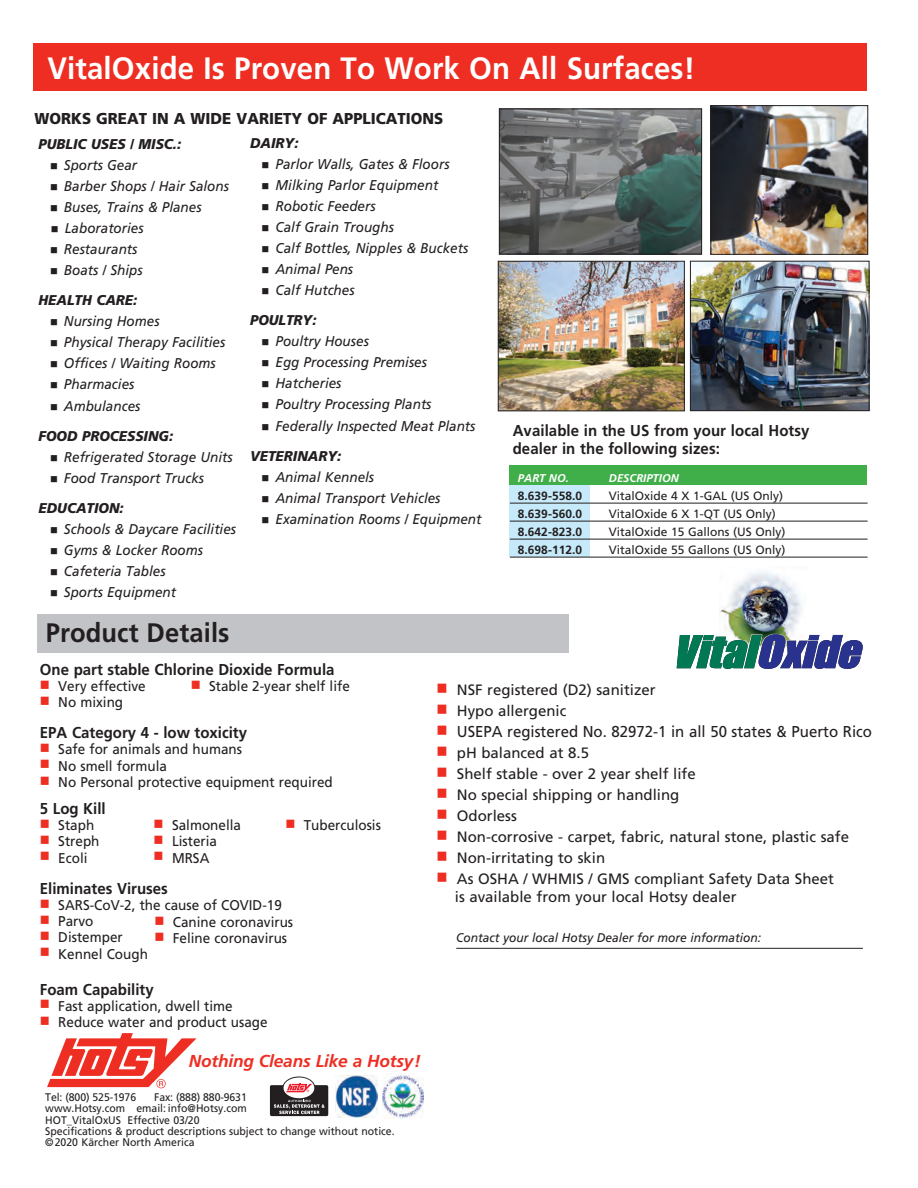
<style>
.page{position:relative;width:918px;height:1188px;background:#fff}
.page>*{position:absolute;margin:0;border:0;box-sizing:border-box;transform-origin:0 0}
.t1{font:700 30.9px "Frutiger LT Std";letter-spacing:.005em;color:#fff;scale:.95 1}
.t2{font:700 26.85px "Frutiger LT Std";letter-spacing:.005em;color:#231f20;scale:.95 1}
.t3{font:italic 700 17.25px "Frutiger LT Std";letter-spacing:-.01em;color:#ee2e22}
.t4{font:700 15.75px/18px "Frutiger LT Std";color:#231f20;scale:.95 1}
.t5{font:15.75px "Frutiger LT Std";color:#231f20;scale:.95 1}
.t6{font:900 15.75px "Frutiger LT Std";color:#231f20;scale:.95 1}
.t7{font:15px/18px "Frutiger LT Std";color:#231f20}
.t8{font:italic 14.1px/30px "Frutiger LT Std";color:#231f20;scale:.95 1}
.t9{font:14.1px "Frutiger LT Std";color:#231f20;scale:.95 1}
.t10{font:italic 900 14.1px/30px "Frutiger LT Std";color:#231f20;scale:.95 1}
.t11{font:italic 12.6px "Frutiger LT Std";color:#231f20;scale:.95 1}
.t12{font:12px "Frutiger LT Std";color:#231f20}
.t13{font:700 12px "Frutiger LT Std";color:#231f20}
.t14{font:italic 700 11.25px "Frutiger LT Std";color:#fff}
.t15{font:10.95px/11.2px "Frutiger LT Std";color:#231f20;scale:.95 1}
.s1{font-weight:900}
.s2{font-weight:400}
.s3{color:#ee2e22}
</style>
<div class="page">
<hr style="left:456px;top:948px;width:407px;height:1px;background:#231f20">
<svg style="left:47px;top:1033px;width:150px;height:55px"></svg>
<div style="left:33px;top:43px;width:834px;height:48px;background:#ee2e22"></div>
<img style="left:501px;top:111px;width:199px;height:141px">
<div style="left:499px;top:109px;width:203px;height:145px;border:1px solid #231f20"></div>
<img style="left:713px;top:107px;width:153px;height:146px">
<div style="left:711px;top:105px;width:157px;height:150px;border:1px solid #231f20"></div>
<img style="left:500px;top:263px;width:183px;height:146px">
<div style="left:498px;top:261px;width:187px;height:150px;border:1px solid #231f20"></div>
<div style="left:38px;top:614px;width:531px;height:39px;background:#c2c3c6"></div>
<img style="left:719px;top:571px;width:83px;height:62px">
<svg style="left:676px;top:633px;width:187px;height:36px"></svg>
<img style="left:692px;top:263px;width:175px;height:146px">
<div style="left:690px;top:261px;width:179px;height:150px;border:1px solid #231f20"></div>
<div style="left:510px;top:480px;width:80px;height:77px;background:#c6eafa"></div>
<div style="left:510px;top:466px;width:357px;height:19px;background:#40ae49"></div>
<hr style="left:510px;top:503px;width:358px;height:1px;background:#231f20">
<hr style="left:510px;top:521px;width:358px;height:1px;background:#231f20">
<hr style="left:510px;top:539px;width:358px;height:1px;background:#231f20">
<hr style="left:510px;top:557px;width:358px;height:1px;background:#231f20">
<svg style="left:283px;top:1076px;width:32px;height:23px"></svg>
<div style="left:284px;top:1077px;width:30px;height:21px;background:#fff;border-radius:50%"></div>
<svg style="left:270px;top:1083px;width:58px;height:33px;background:#6b595b"></svg>
<img style="left:335px;top:1076px;width:42px;height:42px">
<img style="left:382px;top:1075px;width:41px;height:44px">
<h1 class="t1" style="left:47px;top:50px;width:683px">VitalOxide Is Proven To Work On All Surfaces!</h1>
<p class="t6" style="left:35px;top:109px;width:432px">WORKS GREAT IN A WIDE VARIETY OF APPLICATIONS</p>
<p class="t10" style="left:39px;top:129px;width:152px">PUBLIC USES / MISC.:</p>
<p class="t8" style="left:50px;top:150px;width:93px">■ Sports Gear</p>
<p class="t8" style="left:50px;top:171px;width:190px">■ Barber Shops / Hair Salons</p>
<p class="t8" style="left:50px;top:192px;width:161px">■ Buses, Trains &amp; Planes</p>
<p class="t8" style="left:51px;top:213px;width:99px">■ Laboratories</p>
<p class="t8" style="left:50px;top:234px;width:94px">■ Restaurants</p>
<p class="t8" style="left:39px;top:255px;width:111px;text-indent:12px">■ Boats / Ships<br><span class="s1">HEALTH CARE:</span></p>
<p class="t8" style="left:50px;top:306px;width:117px">■ Nursing Homes</p>
<p class="t8" style="left:50px;top:327px;width:186px">■ Physical Therapy Facilities</p>
<p class="t8" style="left:50px;top:348px;width:176px">■ Offices / Waiting Rooms</p>
<p class="t8" style="left:50px;top:369px;width:90px">■ Pharmacies</p>
<p class="t10" style="left:39px;top:391px;width:143px;text-indent:12px">■ <span class="s2">Ambulances<br></span>FOOD PROCESSING:</p>
<p class="t8" style="left:50px;top:442px;width:194px">■ Refrigerated Storage Units</p>
<p class="t8" style="left:39px;top:463px;width:176px;text-indent:12px">■ Food Transport Trucks<br><span class="s1">EDUCATION:</span></p>
<p class="t8" style="left:50px;top:514px;width:197px">■ Schools &amp; Daycare Facilities</p>
<p class="t8" style="left:50px;top:535px;width:163px">■ Gyms &amp; Locker Rooms</p>
<p class="t8" style="left:50px;top:556px;width:123px">■ Cafeteria Tables</p>
<p class="t8" style="left:50px;top:577px;width:134px">■ Sports Equipment</p>
<h2 class="t2" style="left:46px;top:617px;width:195px">Product Details</h2>
<p class="t10" style="left:250px;top:128px;width:52px">DAIRY:</p>
<p class="t8" style="left:262px;top:150px;width:199px">■ Parlor Walls, Gates &amp; Floors</p>
<p class="t8" style="left:262px;top:171px;width:187px">■ Milking Parlor Equipment</p>
<p class="t8" style="left:262px;top:192px;width:122px">■ Robotic Feeders</p>
<p class="t8" style="left:262px;top:213px;width:141px">■ Calf Grain Troughs</p>
<p class="t8" style="left:262px;top:234px;width:219px">■ Calf Bottles, Nipples &amp; Buckets</p>
<p class="t8" style="left:262px;top:255px;width:98px">■ Animal Pens</p>
<p class="t8" style="left:250px;top:276px;width:112px;text-indent:12px">■ Calf Hutches<br><span class="s1">POULTRY:</span></p>
<p class="t8" style="left:262px;top:327px;width:114px">■ Poultry Houses</p>
<p class="t8" style="left:262px;top:348px;width:176px">■ Egg Processing Premises</p>
<p class="t8" style="left:262px;top:369px;width:86px">■ Hatcheries</p>
<p class="t8" style="left:262px;top:390px;width:180px">■ Poultry Processing Plants</p>
<p class="t8" style="left:250px;top:411px;width:239px;text-indent:12px">■ Federally Inspected Meat Plants<br><span class="s1">VETERINARY:</span></p>
<p class="t8" style="left:262px;top:462px;width:120px">■ Animal Kennels</p>
<p class="t8" style="left:262px;top:483px;width:190px">■ Animal Transport Vehicles</p>
<p class="t8" style="left:262px;top:504px;width:233px">■ Examination Rooms / Equipment</p>
<p class="t4" style="left:513px;top:421px;width:314px">Available in the US from your local Hotsy dealer in the following sizes:</p>
<p class="t14" style="left:518px;top:472px;width:52px">PART NO.</p>
<p class="t14" style="left:609px;top:472px;width:72px">DESCRIPTION</p>
<p class="t13" style="left:518px;top:489px;width:66px">8.639-558.0</p>
<p class="t12" style="left:609px;top:489px;width:176px">VitalOxide 4 X 1-GAL (US Only)</p>
<p class="t13" style="left:518px;top:507px;width:66px">8.639-560.0</p>
<p class="t12" style="left:609px;top:507px;width:169px">VitalOxide 6 X 1-QT (US Only)</p>
<p class="t13" style="left:518px;top:525px;width:66px">8.642-823.0</p>
<p class="t12" style="left:609px;top:525px;width:178px">VitalOxide 15 Gallons (US Only)</p>
<p class="t13" style="left:518px;top:543px;width:66px">8.698-112.0</p>
<p class="t12" style="left:609px;top:543px;width:178px">VitalOxide 55 Gallons (US Only)</p>
<p class="t4" style="left:40px;top:660px;width:312px">One part stable Chlorine Dioxide Formula</p>
<p class="t9" style="left:40px;top:678px;width:113px"><span class="s3">■</span> Very effective</p>
<p class="t9" style="left:40px;top:694px;width:89px"><span class="s3">■</span> No mixing</p>
<p class="t4" style="left:40px;top:724px;width:220px">EPA Category 4 - low toxicity</p>
<p class="t9" style="left:40px;top:741px;width:214px"><span class="s3">■</span> Safe for animals and humans</p>
<p class="t9" style="left:40px;top:758px;width:135px"><span class="s3">■</span> No smell formula</p>
<p class="t9" style="left:40px;top:774px;width:310px"><span class="s3">■</span> No Personal protective equipment required</p>
<p class="t4" style="left:40px;top:800px;width:71px">5 Log Kill</p>
<p class="t9" style="left:40px;top:817px;width:59px"><span class="s3">■</span> Staph</p>
<p class="t9" style="left:40px;top:833px;width:64px"><span class="s3">■</span> Streph</p>
<p class="t9" style="left:40px;top:849px;width:52px"><span class="s3">■</span> Ecoli</p>
<p class="t4" style="left:40px;top:879px;width:136px">Eliminates Viruses</p>
<p class="t9" style="left:40px;top:897px;width:256px"><span class="s3">■</span> SARS-CoV-2, the cause of COVID-19</p>
<p class="t9" style="left:40px;top:913px;width:58px"><span class="s3">■</span> Parvo</p>
<p class="t9" style="left:40px;top:929px;width:89px"><span class="s3">■</span> Distemper</p>
<p class="t9" style="left:40px;top:945px;width:115px"><span class="s3">■</span> Kennel Cough</p>
<p class="t4" style="left:40px;top:980px;width:121px">Foam Capability</p>
<p class="t9" style="left:40px;top:998px;width:204px"><span class="s3">■</span> Fast application, dwell time</p>
<p class="t9" style="left:40px;top:1014px;width:241px"><span class="s3">■</span> Reduce water and product usage</p>
<p class="t9" style="left:191px;top:678px;width:169px"><span class="s3">■</span> Stable 2-year shelf life</p>
<p class="t9" style="left:285px;top:817px;width:102px"><span class="s3">■</span> Tuberculosis</p>
<p class="t9" style="left:154px;top:817px;width:93px"><span class="s3">■</span> Salmonella</p>
<p class="t9" style="left:154px;top:833px;width:68px"><span class="s3">■</span> Listeria</p>
<p class="t9" style="left:154px;top:849px;width:60px"><span class="s3">■</span> MRSA</p>
<p class="t9" style="left:154px;top:914px;width:148px"><span class="s3">■</span> Canine coronavirus</p>
<p class="t9" style="left:154px;top:930px;width:141px"><span class="s3">■</span> Feline coronavirus</p>
<p class="t3" style="left:189px;top:1051px;width:233px">Nothing Cleans Like a Hotsy!</p>
<p class="t15" style="left:45px;top:1092px;width:97px">Tel: (800) 525-1976</p>
<p class="t15" style="left:45px;top:1092px;width:369px;text-indent:109px">Fax: (888) 880-9631<br>www.Hotsy.com email: info@Hotsy.com<br>HOT_VitalOxUS Effective 03/20<br>Specifications &amp; product descriptions subject to change without notice. © 2020 Kärcher North America</p>
<p class="t7" style="left:436px;top:681px;width:221px"><span class="s3">■</span> NSF registered (D2) sanitizer</p>
<p class="t7" style="left:436px;top:702px;width:131px"><span class="s3">■</span> Hypo allergenic</p>
<p class="t5" style="left:436px;top:722px;width:460px"><span class="s3">■</span> USEPA registered No. 82972-1 in all 50 states &amp; Puerto Rico</p>
<p class="t7" style="left:436px;top:744px;width:154px"><span class="s3">■</span> pH balanced at 8.5</p>
<p class="t7" style="left:436px;top:765px;width:261px"><span class="s3">■</span> Shelf stable - over 2 year shelf life</p>
<p class="t7" style="left:436px;top:786px;width:244px"><span class="s3">■</span> No special shipping or handling</p>
<p class="t7" style="left:436px;top:807px;width:82px"><span class="s3">■</span> Odorless</p>
<p class="t7" style="left:436px;top:828px;width:414px"><span class="s3">■</span> Non-corrosive - carpet, fabric, natural stone, plastic safe</p>
<p class="t7" style="left:436px;top:849px;width:170px"><span class="s3">■</span> Non-irritating to skin</p>
<p class="t7" style="left:455px;top:870px;width:381px;text-indent:-18px"><span class="s3">■</span> As OSHA / WHMIS / GMS compliant Safety Data Sheet is available from your local Hotsy dealer</p>
<p class="t11" style="left:456px;top:930px;width:323px">Contact your local Hotsy Dealer for more information:</p>
</div>
